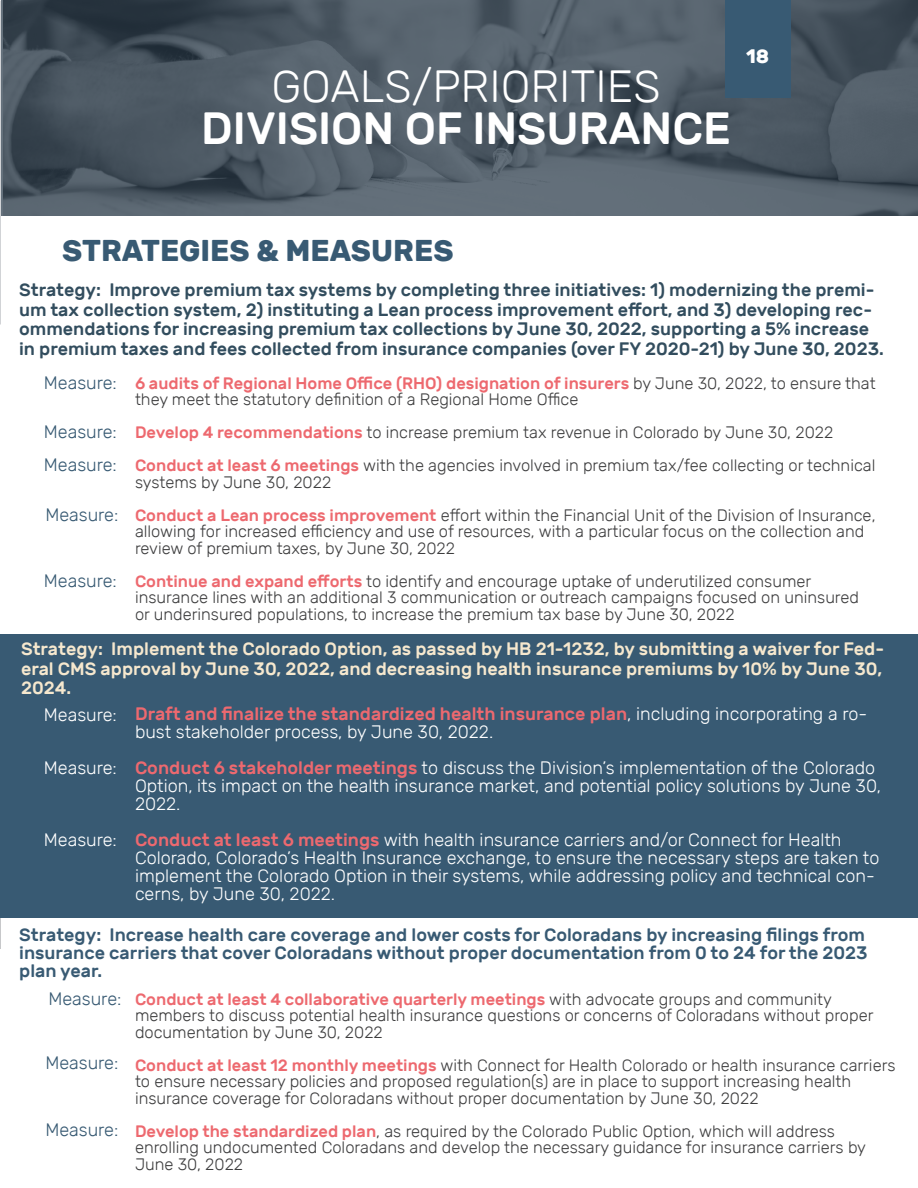
<style>
.page{position:relative;width:918px;height:1188px;background:#fff}
.page>*{position:absolute;margin:0;border:0;box-sizing:border-box;transform-origin:0 0}
.t1{font:500 45px "Rubik";color:#fff}
.t2{font:300 45px "Rubik";color:#fff}
.t3{font:700 30px "Rubik";color:#385a73}
.t4{font:700 19.5px "Rubik";color:#fff}
.Heading__1{font:300 18px/18px "Rubik";color:#fff}
.t5{font:500 18px/19.5px "Rubik";color:#324d5e}
.t6{font:500 18px/18px "Rubik";color:#385a73}
.t7{font:500 18px/19.5px "Rubik";color:#f6e8ce;text-align:justify}
.Heading__1-2{font:300 18px "Rubik";color:#385a73}
.Sub_Info_Black{font:300 16.5px/16.5px "Rubik";color:#3e3e3f}
.s1{font-weight:500;color:#ed696f}
</style>
<div class="page">
<hr style="left:0;top:796px;width:1px;height:154px;background:#c7c8ca">
<svg style="left:1px;top:0;width:917px;height:216px;background:#4e5a65"></svg>
<div style="left:0;top:634px;width:918px;height:284px;background:#385a73"></div>
<div style="left:725px;top:0;width:65px;height:97px;background:#385a73"></div>
<p class="t2" style="left:271px;top:61px;width:391px">GOALS/PRIORITIES</p>
<p class="t1" style="left:201px;top:103px;width:531px">DIVISION OF INSURANCE</p>
<p class="t4" style="left:746px;top:44px;width:25px">18</p>
<p class="t3" style="left:62px;top:233px;width:393px">STRATEGIES &amp; MEASURES</p>
<p class="t5" style="left:19px;top:280px;width:866px">Strategy: Improve premium tax systems by completing three initiatives: 1) modernizing the premi&shy;um tax collection system, 2) instituting a Lean process improvement effort, and 3) developing rec&shy;ommendations for increasing premium tax collections by June 30, 2022, supporting a 5% increase in premium taxes and fees collected from insurance companies (over FY 2020-21) by June 30, 2023.</p>
<p class="Heading__1-2" style="left:44px;top:373px;width:75px">Measure:</p>
<p class="Heading__1-2" style="left:44px;top:422px;width:75px">Measure:</p>
<p class="Heading__1-2" style="left:44px;top:455px;width:75px">Measure:</p>
<p class="Heading__1-2" style="left:45px;top:505px;width:75px">Measure:</p>
<p class="Heading__1-2" style="left:44px;top:571px;width:75px">Measure:</p>
<p class="Sub_Info_Black" style="left:135px;top:375px;width:742px"><span class="s1">6 audits of Regional Home Office (RHO) designation of insurers</span> by June 30, 2022, to ensure that they meet the statutory definition of a Regional Home Office</p>
<p class="Sub_Info_Black" style="left:135px;top:425px;width:700px"><span class="s1">Develop 4 recommendations</span> to increase premium tax revenue in Colorado by June 30, 2022</p>
<p class="Sub_Info_Black" style="left:135px;top:458px;width:742px"><span class="s1">Conduct at least 6 meetings</span> with the agencies involved in premium tax/fee collecting or technical systems by June 30, 2022</p>
<p class="Sub_Info_Black" style="left:135px;top:507px;width:742px"><span class="s1">Conduct a Lean process improvement</span> effort within the Financial Unit of the Division of Insurance, allowing for increased efficiency and use of resources, with a particular focus on the collection and review of premium taxes, by June 30, 2022</p>
<p class="Sub_Info_Black" style="left:135px;top:573px;width:726px"><span class="s1">Continue and expand efforts</span> to identify and encourage uptake of underutilized consumer insurance lines with an additional 3 communication or outreach campaigns focused on uninsured or underinsured populations, to increase the premium tax base by June 30, 2022</p>
<p class="t7" style="left:21px;top:639px;width:865px">Strategy: Implement the Colorado Option, as passed by HB 21-1232, by submitting a waiver for Fed&shy;eral CMS approval by June 30, 2022, and decreasing health insurance premiums by 10% by June 30, 2024.</p>
<p class="Heading__1" style="left:135px;top:705px;width:734px"><span class="s1">Draft and finalize the standardized health insurance plan</span>, including incorporating a ro&shy;bust stakeholder process, by June 30, 2022.</p>
<p class="Heading__1" style="left:135px;top:759px;width:748px"><span class="s1">Conduct 6 stakeholder meetings</span> to discuss the Division’s implementation of the Colorado<br>Option, its impact on the health insurance market, and potential policy solutions by June 30,<br>2022.</p>
<p class="Heading__1" style="left:135px;top:831px;width:746px"><span class="s1">Conduct at least 6 meetings</span> with health insurance carriers and/or Connect for Health Colorado, Colorado’s Health Insurance exchange, to ensure the necessary steps are taken to implement the Colorado Option in their systems, while addressing policy and technical con&shy;cerns, by June 30, 2022.</p>
<p class="t6" style="left:19px;top:926px;width:850px">Strategy: Increase health care coverage and lower costs for Coloradans by increasing filings from insurance carriers that cover Coloradans without proper documentation from 0 to 24 for the 2023 plan year.</p>
<p class="Sub_Info_Black" style="left:135px;top:991px;width:740px"><span class="s1">Conduct at least 4 collaborative quarterly meetings</span> with advocate groups and community members to discuss potential health insurance questions or concerns of Coloradans without proper documentation by June 30, 2022</p>
<p class="Sub_Info_Black" style="left:135px;top:1057px;width:762px"><span class="s1">Conduct at least 12 monthly meetings</span> with Connect for Health Colorado or health insurance carriers to ensure necessary policies and proposed regulation(s) are in place to support increasing health insurance coverage for Coloradans without proper documentation by June 30, 2022</p>
<p class="Sub_Info_Black" style="left:135px;top:1123px;width:733px"><span class="s1">Develop the standardized plan</span>, as required by the Colorado Public Option, which will address enrolling undocumented Coloradans and develop the necessary guidance for insurance carriers by<br>June 30, 2022</p>
<p class="Heading__1" style="left:44px;top:706px;width:75px">Measure:</p>
<p class="Heading__1" style="left:44px;top:759px;width:75px">Measure:</p>
<p class="Heading__1" style="left:44px;top:831px;width:75px">Measure:</p>
<p class="Heading__1-2" style="left:48px;top:989px;width:75px">Measure:</p>
<p class="Heading__1-2" style="left:45px;top:1053px;width:75px">Measure:</p>
<p class="Heading__1-2" style="left:45px;top:1120px;width:75px">Measure:</p>
</div>
